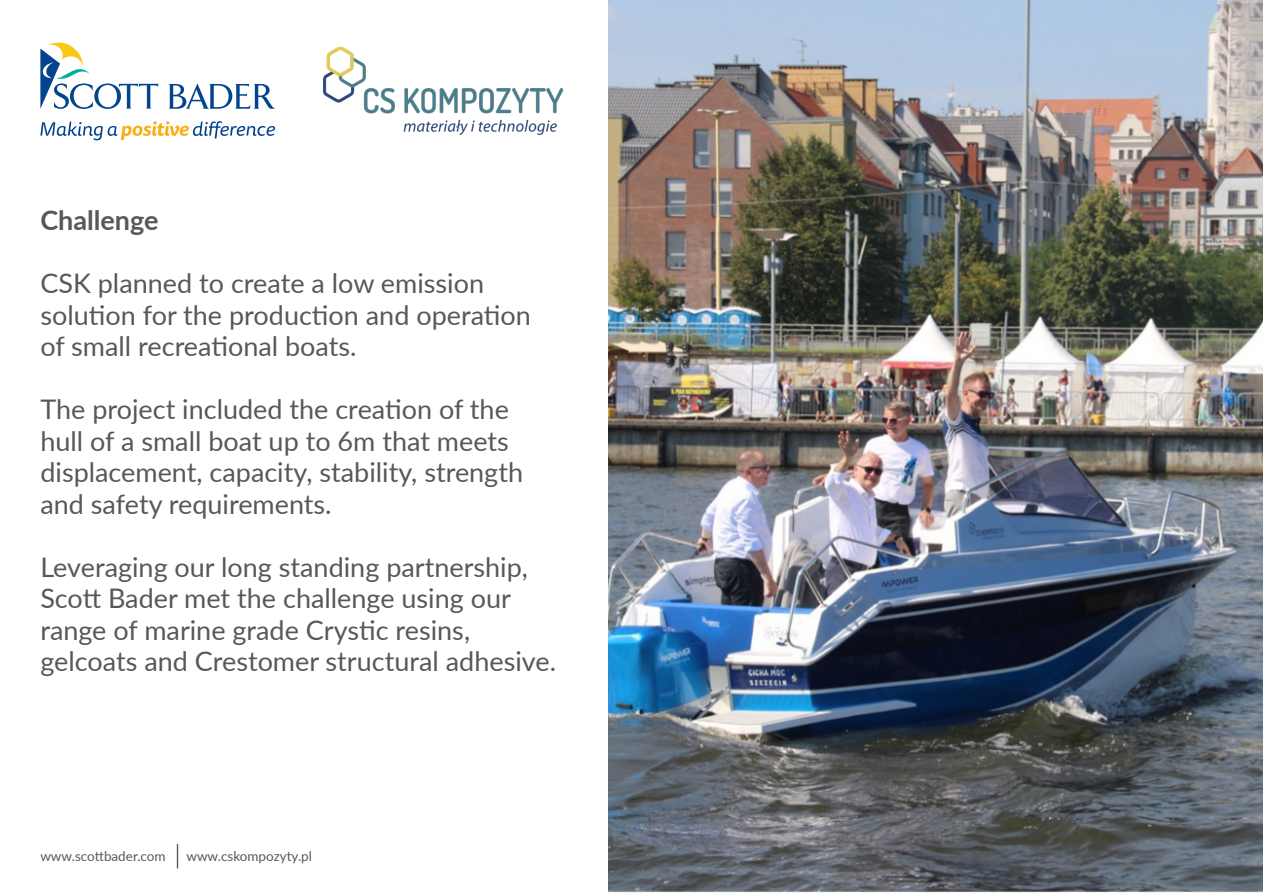
<style>
.page{position:relative;width:1263px;height:893px;background:#fff}
.page>*{position:absolute;margin:0;border:0;box-sizing:border-box;transform-origin:0 0}
.t1{font:27px/31.5px "Lato";color:#57585a}
.t2{font:700 27px "Lato";color:#57585a}
.t3{font:13.5px "Lato";color:#57585a}
</style>
<div class="page">
<svg style="left:169px;top:83px;width:106px;height:26px"></svg>
<svg style="left:40px;top:43px;width:118px;height:66px"></svg>
<svg style="left:40px;top:121px;width:235px;height:19px"></svg>
<svg style="left:177px;top:844px;width:1px;height:24px"></svg>
<img style="left:323px;top:47px;width:241px;height:88px">
<img style="left:608px;top:0;width:655px;height:893px">
<p class="t2" style="left:40px;top:200px;width:120px">Challenge</p>
<p class="t1" style="left:40px;top:266px;width:445px">CSK planned to create a low emission</p>
<p class="t1" style="left:40px;top:298px;width:492px">solution for the production and operation</p>
<p class="t1" style="left:40px;top:329px;width:318px">of small recreational boats.</p>
<p class="t1" style="left:40px;top:392px;width:470px">The project included the creation of the</p>
<p class="t1" style="left:40px;top:424px;width:470px">hull of a small boat up to 6m that meets</p>
<p class="t1" style="left:40px;top:455px;width:484px">displacement, capacity, stability, strength</p>
<p class="t1" style="left:40px;top:487px;width:293px">and safety requirements.</p>
<p class="t1" style="left:40px;top:550px;width:489px">Leveraging our long standing partnership,<br>Scott Bader met the challenge using our range of marine grade Crystic resins,</p>
<p class="t1" style="left:40px;top:644px;width:517px">gelcoats and Crestomer structural adhesive.</p>
<p class="t3" style="left:40px;top:846px;width:127px">www.scottbader.com</p>
<p class="t3" style="left:186px;top:846px;width:127px">www.cskompozyty.pl</p>
</div>
